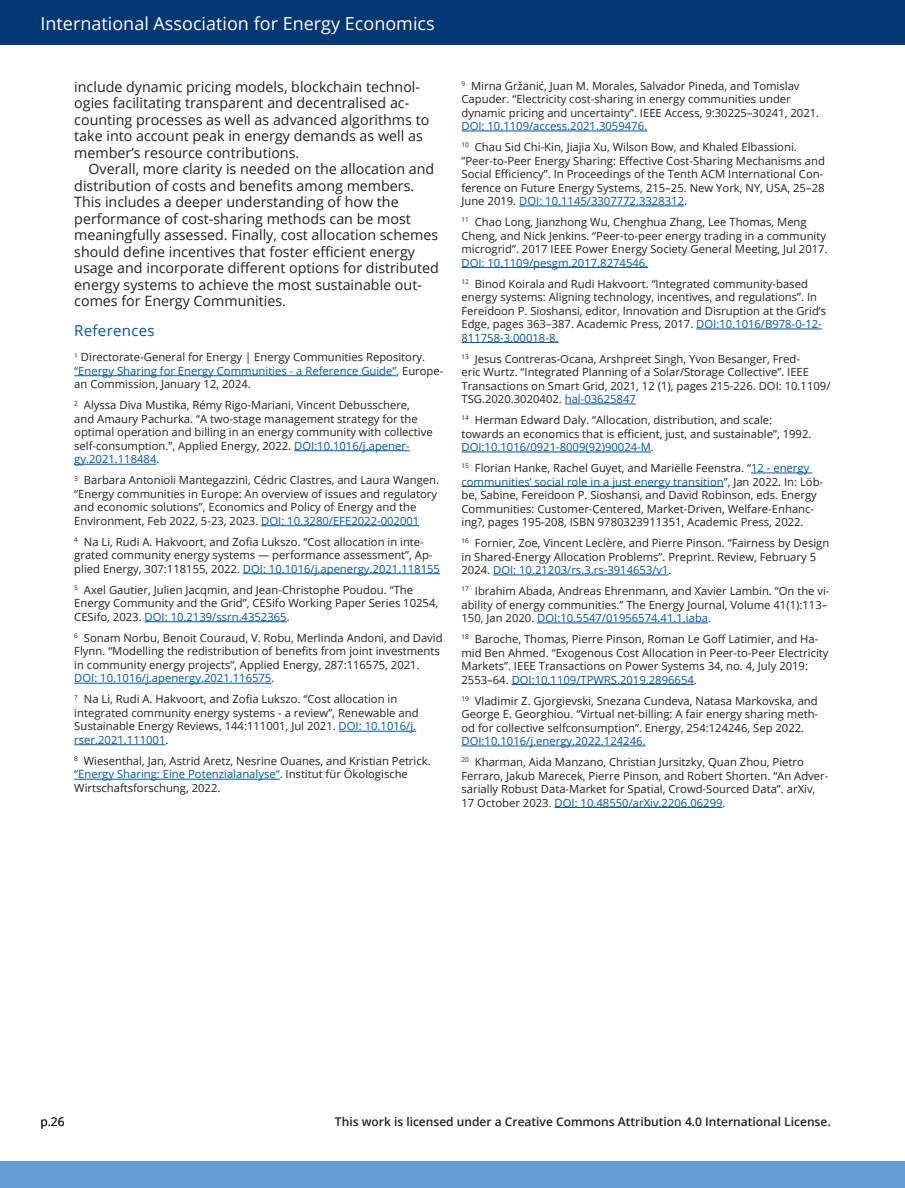
<style>
.page{position:relative;width:905px;height:1188px;background:#fff}
.page>*{position:absolute;margin:0;border:0;box-sizing:border-box;transform-origin:0 0}
.t1{font:18px "Open Sans";color:#fff}
.Heading_NEW{font:15px "Open Sans";letter-spacing:.02em;color:#0155a5}
.Body_Text_NEW{font:14.25px/16.5px "Open Sans";color:#231f20}
.t2{font:600 12px "Open Sans";color:#231f20}
.t3{font:12px "Open Sans";color:#231f20}
.Footnotes___References_NEW{font:11.25px/13.5px "Open Sans";color:#231f20}
.s1{color:#0155a5}
</style>
<div class="page">
<div style="left:0;top:0;width:904px;height:45px;background:#013874"></div>
<div style="left:0;top:1161px;width:904px;height:27px;background:#639dd4"></div>
<hr style="left:74px;top:375px;width:322px;height:1px;background:#0155a5">
<hr style="left:294px;top:450px;width:116px;height:1px;background:#0155a5">
<hr style="left:74px;top:464px;width:82px;height:1px;background:#0155a5">
<hr style="left:261px;top:525px;width:158px;height:1px;background:#0155a5">
<hr style="left:243px;top:573px;width:197px;height:1px;background:#0155a5">
<hr style="left:145px;top:621px;width:142px;height:1px;background:#0155a5">
<hr style="left:74px;top:683px;width:197px;height:1px;background:#0155a5">
<hr style="left:338px;top:731px;width:78px;height:1px;background:#0155a5">
<hr style="left:74px;top:744px;width:91px;height:1px;background:#0155a5">
<hr style="left:74px;top:779px;width:206px;height:1px;background:#0155a5">
<hr style="left:461px;top:131px;width:186px;height:1px;background:#0155a5">
<hr style="left:519px;top:206px;width:165px;height:1px;background:#0155a5">
<hr style="left:461px;top:267px;width:187px;height:1px;background:#0155a5">
<hr style="left:696px;top:329px;width:125px;height:1px;background:#0155a5">
<hr style="left:461px;top:342px;width:97px;height:1px;background:#0155a5">
<hr style="left:564px;top:404px;width:72px;height:1px;background:#0155a5">
<hr style="left:461px;top:452px;width:190px;height:1px;background:#0155a5">
<hr style="left:751px;top:473px;width:61px;height:1px;background:#0155a5">
<hr style="left:461px;top:486px;width:262px;height:1px;background:#0155a5">
<hr style="left:493px;top:575px;width:175px;height:1px;background:#0155a5">
<hr style="left:537px;top:623px;width:171px;height:1px;background:#0155a5">
<hr style="left:511px;top:684px;width:182px;height:1px;background:#0155a5">
<hr style="left:461px;top:746px;width:184px;height:1px;background:#0155a5">
<hr style="left:554px;top:807px;width:168px;height:1px;background:#0155a5">
<h1 class="t1" style="left:40px;top:11px;width:396px">International Association for Energy Economics</h1>
<p class="Body_Text_NEW" style="left:74px;top:78px;width:356px">include dynamic pricing models, blockchain technol&shy;ogies facilitating transparent and decentralised ac&shy;counting processes as well as advanced algorithms to take into account peak in energy demands as well as member’s resource contributions.</p>
<p class="Body_Text_NEW" style="left:74px;top:161px;width:366px;text-indent:14px">Overall, more clarity is needed on the allocation and distribution of costs and benefits among members.<br>This includes a deeper understanding of how the performance of cost-sharing methods can be most meaningfully assessed. Finally, cost allocation schemes should define incentives that foster efficient energy usage and incorporate different options for distributed energy systems to achieve the most sustainable out&shy;comes for Energy Communities.</p>
<p class="Heading_NEW" style="left:74px;top:320px;width:82px">References</p>
<p class="Footnotes___References_NEW" style="left:74px;top:350px;width:371px"><sup>1</sup> Directorate-General for Energy | Energy Communities Repository. <span class="s1">“Energy Sharing for Energy Communities - a Reference Guide”</span>, Europe&shy;an Commission, January 12, 2024.</p>
<p class="Footnotes___References_NEW" style="left:74px;top:398px;width:360px"><sup>2</sup> Alyssa Diva Mustika, Rémy Rigo-Mariani, Vincent Debusschere, and Amaury Pachurka. “A two-stage management strategy for the optimal operation and billing in an energy community with collective self-consumption.”, Applied Energy, 2022. <span class="s1">DOI:10.1016/j.apener&shy;gy.2021.118484</span>.</p>
<p class="Footnotes___References_NEW" style="left:74px;top:473px;width:366px"><sup>3</sup> Barbara Antonioli Mantegazzini, Cédric Clastres, and Laura Wangen. “Energy communities in Europe: An overview of issues and regulatory and economic solutions”, Economics and Policy of Energy and the Environment, Feb 2022, 5-23, 2023. <span class="s1">DOI: 10.3280/EFE2022-002001</span></p>
<p class="Footnotes___References_NEW" style="left:74px;top:535px;width:367px"><sup>4</sup> Na Li, Rudi A. Hakvoort, and Zofia Lukszo. “Cost allocation in inte&shy;grated community energy systems — performance assessment”, Ap&shy;plied Energy, 307:118155, 2022. <span class="s1">DOI: 10.1016/j.apenergy.2021.118155</span></p>
<p class="Footnotes___References_NEW" style="left:74px;top:583px;width:365px"><sup>5</sup> Axel Gautier, Julien Jacqmin, and Jean-Christophe Poudou. “The<br>Energy Community and the Grid”, CESifo Working Paper Series 10254,<br>CESifo, 2023. <span class="s1">DOI: 10.2139/ssrn.4352365</span>.</p>
<p class="Footnotes___References_NEW" style="left:74px;top:631px;width:370px"><sup>6</sup> Sonam Norbu, Benoit Couraud, V. Robu, Merlinda Andoni, and David Flynn. “Modelling the redistribution of benefits from joint investments in community energy projects”, Applied Energy, 287:116575, 2021.<br><span class="s1">DOI: 10.1016/j.apenergy.2021.116575</span>.</p>
<p class="Footnotes___References_NEW" style="left:74px;top:692px;width:346px"><sup>7</sup> Na Li, Rudi A. Hakvoort, and Zofia Lukszo. “Cost allocation in integrated community energy systems - a review”, Renewable and Sustainable Energy Reviews, 144:111001, Jul 2021. <span class="s1">DOI: 10.1016/j. rser.2021.111001</span>.</p>
<p class="Footnotes___References_NEW" style="left:74px;top:754px;width:358px"><sup>8</sup> Wiesenthal, Jan, Astrid Aretz, Nesrine Ouanes, and Kristian Petrick. <span class="s1">“Energy Sharing: Eine Potenzialanalyse“</span>. Institut für Ökologische<br>Wirtschaftsforschung, 2022.</p>
<p class="Footnotes___References_NEW" style="left:461px;top:78px;width:359px"><sup>9</sup> Mirna Gržanić, Juan M. Morales, Salvador Pineda, and Tomislav Capuder. “Electricity cost-sharing in energy communities under dynamic pricing and uncertainty”. IEEE Access, 9:30225–30241, 2021.<br><span class="s1">DOI: 10.1109/access.2021.3059476.</span></p>
<p class="Footnotes___References_NEW" style="left:461px;top:140px;width:365px"><sup>10</sup> Chau Sid Chi-Kin, Jiajia Xu, Wilson Bow, and Khaled Elbassioni. ”Peer-to-Peer Energy Sharing: Effective Cost-Sharing Mechanisms and Social Efficiency”. In Proceedings of the Tenth ACM International Con&shy;ference on Future Energy Systems, 215–25. New York, NY, USA, 25–28<br>June 2019. <span class="s1">DOI: 10.1145/3307772.3328312</span>.</p>
<p class="Footnotes___References_NEW" style="left:461px;top:215px;width:368px"><sup>11</sup> Chao Long, Jianzhong Wu, Chenghua Zhang, Lee Thomas, Meng Cheng, and Nick Jenkins. “Peer-to-peer energy trading in a community microgrid”. 2017 IEEE Power Energy Society General Meeting, Jul 2017.<br><span class="s1">DOI: 10.1109/pesgm.2017.8274546.</span></p>
<p class="Footnotes___References_NEW" style="left:461px;top:276px;width:366px"><sup>12</sup> Binod Koirala and Rudi Hakvoort. “Integrated community-based energy systems: Aligning technology, incentives, and regulations”. In Fereidoon P. Sioshansi, editor, Innovation and Disruption at the Grid’s Edge, pages 363–387. Academic Press, 2017. <span class="s1">DOI:10.1016/B978-0-12- 811758-3.00018-8.</span></p>
<p class="Footnotes___References_NEW" style="left:461px;top:351px;width:370px"><sup>13</sup> Jesus Contreras-Ocana, Arshpreet Singh, Yvon Besanger, Fred-<br>eric Wurtz. “Integrated Planning of a Solar/Storage Collective”. IEEE Transactions on Smart Grid, 2021, 12 (1), pages 215-226. DOI: 10.1109/ TSG.2020.3020402. <span class="s1">hal-03625847</span></p>
<p class="Footnotes___References_NEW" style="left:461px;top:413px;width:351px"><sup>14</sup> Herman Edward Daly. “Allocation, distribution, and scale: towards an economics that is efficient, just, and sustainable”, 1992.<br><span class="s1">DOI:10.1016/0921-8009(92)90024-M</span>.</p>
<p class="Footnotes___References_NEW" style="left:461px;top:461px;width:363px"><sup>15</sup> Florian Hanke, Rachel Guyet, and Mariëlle Feenstra. “<span class="s1">12 - energy communities’ social role in a just energy transition</span>”, Jan 2022. In: Löb&shy;be, Sabine, Fereidoon P. Sioshansi, and David Robinson, eds. Energy Communities: Customer-Centered, Market-Driven, Welfare-Enhanc&shy;ing?, pages 195-208, ISBN 9780323911351, Academic Press, 2022.</p>
<p class="Footnotes___References_NEW" style="left:461px;top:536px;width:369px"><sup>16</sup> Fornier, Zoe, Vincent Leclère, and Pierre Pinson. “Fairness by Design in Shared-Energy Allocation Problems”. Preprint. Review, February 5<br>2024. <span class="s1">DOI: 10.21203/rs.3.rs-3914653/v1</span>.</p>
<p class="Footnotes___References_NEW" style="left:461px;top:584px;width:369px"><sup>17</sup> Ibrahim Abada, Andreas Ehrenmann, and Xavier Lambin. “On the vi&shy;ability of energy communities.” The Energy Journal, Volume 41(1):113–<br>150, Jan 2020. <span class="s1">DOI:10.5547/01956574.41.1.iaba</span>.</p>
<p class="Footnotes___References_NEW" style="left:461px;top:632px;width:368px"><sup>18</sup> Baroche, Thomas, Pierre Pinson, Roman Le Goff Latimier, and Ha&shy;mid Ben Ahmed. “Exogenous Cost Allocation in Peer-to-Peer Electricity Markets”. IEEE Transactions on Power Systems 34, no. 4, July 2019:<br>2553–64. <span class="s1">DOI:10.1109/TPWRS.2019.2896654</span>.</p>
<p class="Footnotes___References_NEW" style="left:461px;top:693px;width:358px"><sup>19</sup> Vladimir Z. Gjorgievski, Snezana Cundeva, Natasa Markovska, and George E. Georghiou. “Virtual net-billing: A fair energy sharing meth&shy;od for collective selfconsumption”. Energy, 254:124246, Sep 2022.<br><span class="s1">DOI:10.1016/j.energy.2022.124246.</span></p>
<p class="Footnotes___References_NEW" style="left:461px;top:755px;width:368px"><sup>20</sup> Kharman, Aida Manzano, Christian Jursitzky, Quan Zhou, Pietro Ferraro, Jakub Marecek, Pierre Pinson, and Robert Shorten. “An Adver&shy;sarially Robust Data-Market for Spatial, Crowd-Sourced Data”. arXiv, 17 October 2023. <span class="s1">DOI: 10.48550/arXiv.2206.06299</span>.</p>
<p class="t3" style="left:40px;top:1114px;width:26px">p.26</p>
<p class="t2" style="left:335px;top:1114px;width:497px">This work is licensed under a Creative Commons Attribution 4.0 International License.</p>
</div>
